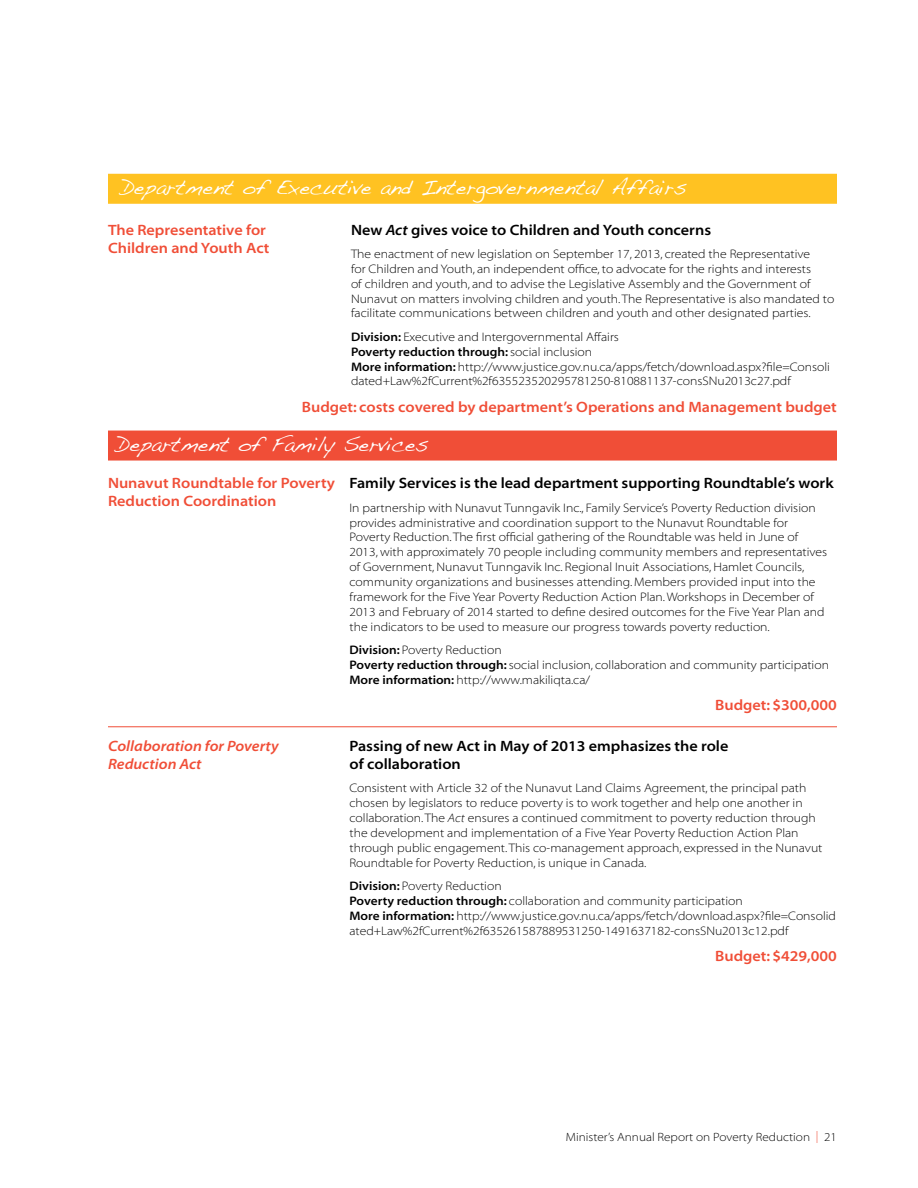
<style>
.page{position:relative;width:918px;height:1188px;background:#fff}
.page>*{position:absolute;margin:0;border:0;box-sizing:border-box;transform-origin:0 0}
.t1{font:21px "Handwriting Dakota";color:#fff}
.t2{font:15px/18px "Myriad MM 565 700";color:#f04e37}
.t3{font:15px/18px "Myriad MM 565 700";color:#000}
.t4{font:15px/18px "Myriad MM It 565 700";color:#f04e37}
.t5{font:12.3px/14.9px "Myriad MM 215 700";color:#000}
.t6{font:12.3px "Myriad MM 565 700";color:#000}
.t7{font:12px "Myriad MM 215 700";color:#000}
.s1{font-family:"Myriad MM It 565 700"}
.s2{font-family:"Myriad MM 565 700"}
.s3{font-family:"Myriad MM 215 700"}
.s4{font-family:"Myriad MM It 215 700"}
.s5{color:#f04e37}
</style>
<div class="page">
<div style="left:108px;top:174px;width:729px;height:30px;background:#ffc222"></div>
<div style="left:108px;top:431px;width:729px;height:30px;background:#f04e37"></div>
<hr style="left:108px;top:726px;width:729px;height:1px;background:#f04e37">
<h1 class="t1" style="left:120px;top:174px;width:568px">Department of Executive and Intergovernmental Affairs</h1>
<p class="t3" style="left:351px;top:221px;width:362px">New <span class="s1">Act</span> gives voice to Children and Youth concerns</p>
<p class="t5" style="left:351px;top:247px;width:485px">The enactment of new legislation on September 17, 2013, created the Representative<br>for Children and Youth, an independent office, to advocate for the rights and interests<br>of children and youth, and to advise the Legislative Assembly and the Government of Nunavut on matters involving children and youth. The Representative is also mandated to facilitate communications between children and youth and other designated parties.</p>
<p class="t5" style="left:351px;top:330px;width:270px"><span class="s2">Division:</span> Executive and Intergovernmental Affairs</p>
<p class="t6" style="left:351px;top:346px;width:243px">Poverty reduction through: <span class="s3">social inclusion</span></p>
<p class="t5" style="left:351px;top:360px;width:481px"><span class="s2">More information:</span> http://www.justice.gov.nu.ca/apps/fetch/download.aspx?file=Consoli dated+Law%2fCurrent%2f635523520295781250-810881137-consSNu2013c27.pdf</p>
<p class="t2" style="left:302px;top:399px;width:536px">Budget: costs covered by department’s Operations and Management budget</p>
<h1 class="t1" style="left:116px;top:431px;width:314px">Department of Family Services</h1>
<p class="t3" style="left:350px;top:475px;width:486px">Family Services is the lead department supporting Roundtable’s work</p>
<p class="t5" style="left:349px;top:501px;width:479px">In partnership with Nunavut Tunngavik Inc., Family Service’s Poverty Reduction division provides administrative and coordination support to the Nunavut Roundtable for Poverty Reduction. The first official gathering of the Roundtable was held in June of 2013, with approximately 70 people including community members and representatives of Government, Nunavut Tunngavik Inc. Regional Inuit Associations, Hamlet Councils, community organizations and businesses attending. Members provided input into the framework for the Five Year Poverty Reduction Action Plan. Workshops in December of 2013 and February of 2014 started to define desired outcomes for the Five Year Plan and the indicators to be used to measure our progress towards poverty reduction.</p>
<p class="t5" style="left:349px;top:643px;width:481px"><span class="s2">Division:</span> Poverty Reduction<br><span class="s2">Poverty reduction through:</span> social inclusion, collaboration and community participation<br><span class="s2">More information:</span> http://www.makiliqta.ca/</p>
<p class="t2" style="left:715px;top:697px;width:123px">Budget: $300,000</p>
<p class="t3" style="left:350px;top:738px;width:380px">Passing of new Act in May of 2013 emphasizes the role of collaboration</p>
<p class="t5" style="left:349px;top:781px;width:474px">Consistent with Article 32 of the Nunavut Land Claims Agreement, the principal path chosen by legislators to reduce poverty is to work together and help one another in collaboration. The <span class="s4">Act</span> ensures a continued commitment to poverty reduction through the development and implementation of a Five Year Poverty Reduction Action Plan through public engagement. This co-management approach, expressed in the Nunavut Roundtable for Poverty Reduction, is unique in Canada.</p>
<p class="t5" style="left:349px;top:879px;width:488px"><span class="s2">Division:</span> Poverty Reduction<br><span class="s2">Poverty reduction through:</span> collaboration and community participation<br><span class="s2">More information:</span> http://www.justice.gov.nu.ca/apps/fetch/download.aspx?file=Consolid ated+Law%2fCurrent%2f635261587889531250-1491637182-consSNu2013c12.pdf</p>
<p class="t2" style="left:715px;top:948px;width:123px">Budget: $429,000</p>
<p class="t2" style="left:108px;top:222px;width:163px">The Representative for<br>Children and Youth Act</p>
<p class="t2" style="left:108px;top:474px;width:228px">Nunavut Roundtable for Poverty<br>Reduction Coordination</p>
<p class="t4" style="left:108px;top:738px;width:172px">Collaboration for Poverty<br>Reduction Act</p>
<p class="t7" style="left:566px;top:1132px;width:273px">Minister’s Annual Report on Poverty Reduction <span class="s5">|</span> 21</p>
</div>
